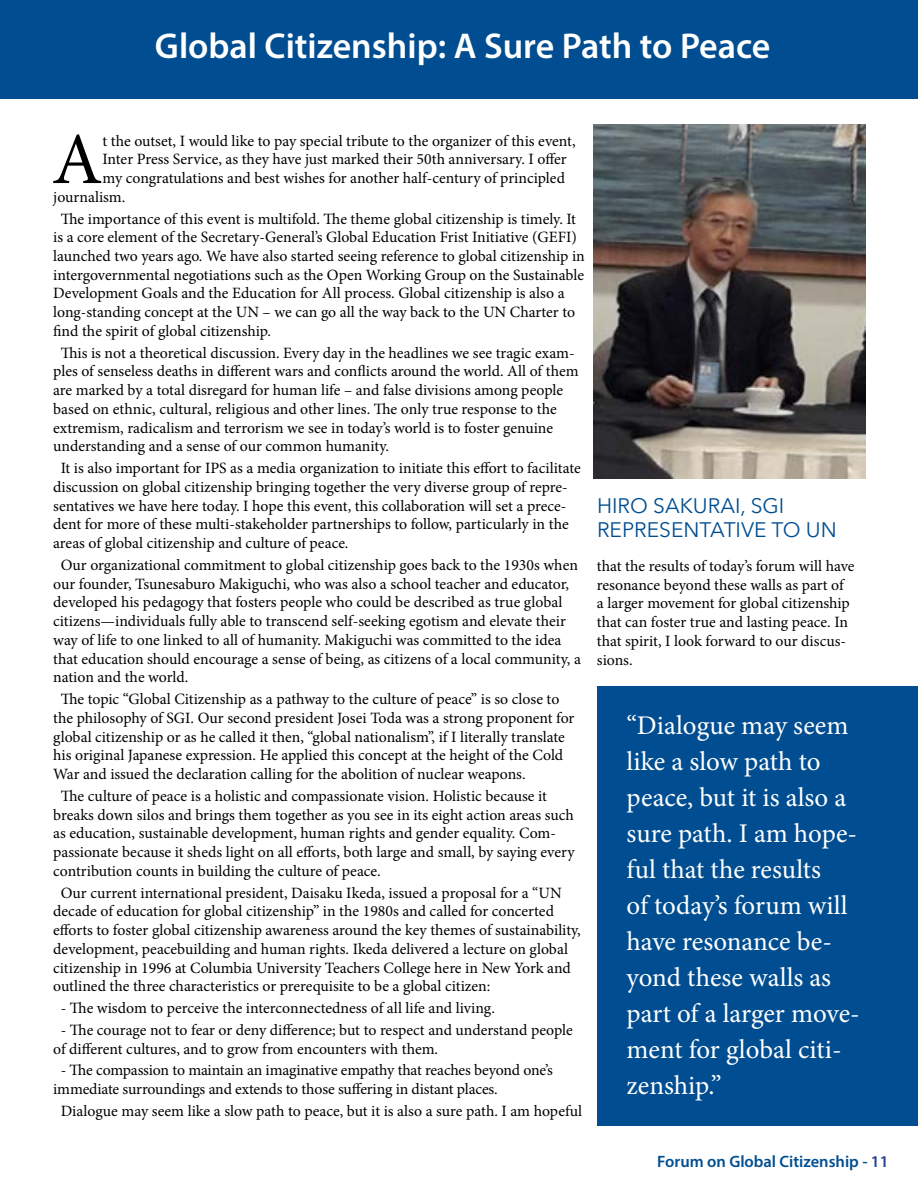
<style>
.page{position:relative;width:918px;height:1188px;background:#fff}
.page>*{position:absolute;margin:0;border:0;box-sizing:border-box;transform-origin:0 0}
.t1{font:73.5px "Minion Pro";color:#000}
.t2{font:600 36px "Myriad Pro";color:#fff}
.t3{font:27px/36px "Minion Pro";color:#fff}
.t4{font:21px/24px "Avenir Next";color:#004e91}
.t5{font:600 16.5px "Myriad Pro";color:#004e91}
.t6{font:15.75px/18.8px "Minion Pro";color:#000}
.s1{color:#25408f}
</style>
<div class="page">
<div style="left:1px;top:0;width:917px;height:98px;background:#004e91"></div>
<img style="left:594px;top:124px;width:271px;height:355px">
<div style="left:597px;top:686px;width:321px;height:439px;background:#004e91"></div>
<img style="left:0;top:0;width:1px;height:1188px">
<h2 class="t2" style="left:155px;top:23px;width:617px">Global Citizenship: A Sure Path to Peace</h2>
<h1 class="t1" style="left:52px;top:110px;width:52px">A</h1>
<p class="t6" style="left:103px;top:131px;width:475px">t the outset, I would like to pay special tribute to the organizer of this event,</p>
<p class="t6" style="left:103px;top:150px;width:466px">Inter Press Service, as they have just marked their 50th anniversary. I offer</p>
<p class="t6" style="left:103px;top:169px;width:464px">my congratulations and best wishes for another half-century of principled</p>
<p class="t6" style="left:53px;top:187px;width:74px">journalism.</p>
<p class="t6" style="left:53px;top:209px;width:533px;text-indent:7px">The importance of this event is multifold. The theme global citizenship is timely. It is a core element of the Secretary-General’s Global Education Frist Initiative (GEFI) launched two years ago. We have also started seeing reference to global citizenship in intergovernmental negotiations such as the Open Working Group on the Sustainable Development Goals and the Education for All process. Global citizenship is also a long-standing concept at the UN – we can go all the way back to the UN Charter to find the spirit of global citizenship.</p>
<p class="t6" style="left:53px;top:343px;width:527px;text-indent:7px">This is not a theoretical discussion. Every day in the headlines we see tragic exam&shy;ples of senseless deaths in different wars and conflicts around the world. All of them are marked by a total disregard for human life – and false divisions among people based on ethnic, cultural, religious and other lines. The only true response to the extremism, radicalism and terrorism we see in today’s world is to foster genuine understanding and a sense of our common humanity.</p>
<p class="t6" style="left:53px;top:459px;width:529px;text-indent:7px">It is also important for IPS as a media organization to initiate this effort to facilitate discussion on global citizenship bringing together the very diverse group of repre&shy;sentatives we have here today. I hope this event, this collaboration will set a prece&shy;dent for more of these multi-stakeholder partnerships to follow, particularly in the areas of global citizenship and culture of peace.</p>
<p class="t6" style="left:53px;top:556px;width:529px;text-indent:7px">Our organizational commitment to global citizenship goes back to the 1930s when our founder, Tsunesaburo Makiguchi, who was also a school teacher and educator, developed his pedagogy that fosters people who could be described as true global citizens—individuals fully able to transcend self-seeking egotism and elevate their way of life to one linked to all of humanity. Makiguchi was committed to the idea that education should encourage a sense of being, as citizens of a local community, a nation and the world.</p>
<p class="t6" style="left:53px;top:690px;width:523px;text-indent:7px">The topic “Global Citizenship as a pathway to the culture of peace” is so close to the philosophy of SGI. Our second president Josei Toda was a strong proponent for global citizenship or as he called it then, “global nationalism”, if I literally translate his original Japanese expression. He applied this concept at the height of the Cold War and issued the declaration calling for the abolition of nuclear weapons.</p>
<p class="t6" style="left:53px;top:787px;width:523px;text-indent:7px">The culture of peace is a holistic and compassionate vision. Holistic because it breaks down silos and brings them together as you see in its eight action areas such as education, sustainable development, human rights and gender equality. Com&shy;passionate because it sheds light on all efforts, both large and small, by saying every contribution counts in building the culture of peace.</p>
<p class="t6" style="left:53px;top:883px;width:529px;text-indent:7px">Our current international president, Daisaku Ikeda, issued a proposal for a “UN decade of education for global citizenship” in the 1980s and called for concerted efforts to foster global citizenship awareness around the key themes of sustainability, development, peacebuilding and human rights. Ikeda delivered a lecture on global citizenship in 1996 at Columbia University Teachers College here in New York and outlined the three characteristics or prerequisite to be a global citizen:</p>
<p class="t6" style="left:61px;top:999px;width:436px">- The wisdom to perceive the interconnectedness of all life and living.</p>
<p class="t6" style="left:53px;top:1020px;width:521px;text-indent:7px">- The courage not to fear or deny difference; but to respect and understand people of different cultures, and to grow from encounters with them.</p>
<p class="t6" style="left:53px;top:1061px;width:501px;text-indent:7px">- The compassion to maintain an imaginative empathy that reaches beyond one’s immediate surroundings and extends to those suffering in distant places.</p>
<p class="t6" style="left:61px;top:1101px;width:523px">Dialogue may seem like a slow path to peace, but it is also a sure path. I am hopeful</p>
<h3 class="t4" style="left:597px;top:493px;width:71px">HIRO SAKURA</h3>
<h3 class="t4" style="left:597px;top:493px;width:241px;text-indent:138px">I, SGI<br>REPRESENTATIVE TO UN</h3>
<p class="t6" style="left:597px;top:557px;width:259px">that the results of today’s forum will have resonance beyond these walls as part of a larger movement for global citizenship that can foster true and lasting peace. In that spirit, I look forward to our discus&shy;sions.</p>
<h3 class="t3" style="left:627px;top:708px;width:235px">“Dialogue may seem like a slow path to peace, but it is also a sure path. I am hope&shy;ful that the results<br>of today’s forum will have resonance be&shy;yond these walls as part of a larger move&shy;ment for global citi&shy;zenship.”</h3>
<p class="t5" style="left:657px;top:1151px;width:233px">Forum on Global Citizenship - <span class="s1">11</span></p>
</div>
